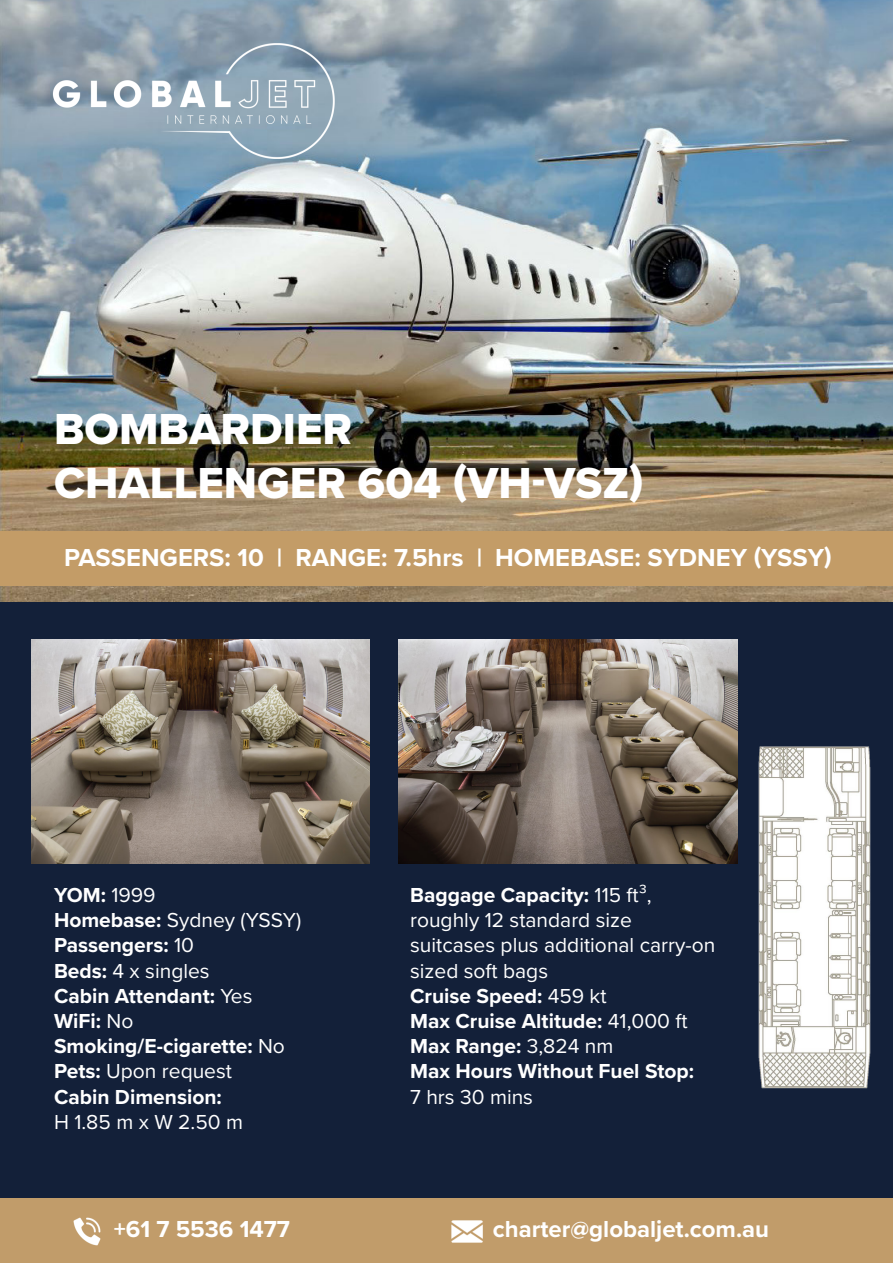
<style>
.page{position:relative;width:893px;height:1263px;background:#fff}
.page>*{position:absolute;margin:0;border:0;box-sizing:border-box;transform-origin:0 0}
.t1{font:45px "Proxima Nova Extrabld";color:#fff}
.t2{font:700 25.5px "Proxima Nova";color:#fff}
.t3{font:700 24px "Proxima Nova";color:#fff}
.t4{font:700 21px "Proxima Nova";color:#fff}
.t5{font:21px/25.2px "Proxima Nova";color:#fff}
.s1{font-weight:400}
.s2{font-weight:700}
</style>
<div class="page">
<img style="left:0;top:0;width:893px;height:602px">
<div style="left:0;top:1154px;width:893px;height:109px;background:#c19c6a"></div>
<div style="left:0;top:602px;width:893px;height:596px;background:#132039"></div>
<img style="left:32px;top:639px;width:338px;height:225px">
<img style="left:399px;top:639px;width:338px;height:225px">
<div style="left:1px;top:531px;width:892px;height:55px;background:#c39c67"></div>
<img style="left:17px;top:41px;width:354px;height:146px">
<img style="left:451px;top:1220px;width:32px;height:23px">
<img style="left:73px;top:1217px;width:28px;height:29px">
<img style="left:758px;top:746px;width:113px;height:343px">
<p class="t1" style="left:54px;top:396px;width:300px">BOMBARDIER</p>
<p class="t1" style="left:54px;top:450px;width:591px">CHALLENGER 604 (VH-VSZ)</p>
<p class="t2" style="left:64px;top:538px;width:769px">PASSENGERS: 10 | RANGE: 7.5hrs | HOMEBASE: SYDNEY (YSSY)</p>
<p class="t4" style="left:54px;top:879px;width:103px">YOM: <span class="s1">1999</span></p>
<p class="t5" style="left:54px;top:906px;width:249px"><span class="s2">Homebase:</span> Sydney (YSSY)</p>
<p class="t4" style="left:54px;top:930px;width:141px">Passengers: <span class="s1">10</span></p>
<p class="t5" style="left:54px;top:957px;width:157px"><span class="s2">Beds:</span> 4 x singles</p>
<p class="t4" style="left:54px;top:980px;width:200px">Cabin Attendant: <span class="s1">Yes</span></p>
<p class="t4" style="left:54px;top:1005px;width:81px">WiFi: <span class="s1">No</span></p>
<p class="t4" style="left:54px;top:1030px;width:232px">Smoking/E-cigarette: <span class="s1">No</span></p>
<p class="t5" style="left:54px;top:1058px;width:180px"><span class="s2">Pets:</span> Upon request</p>
<p class="t4" style="left:54px;top:1081px;width:169px">Cabin Dimension:</p>
<p class="t5" style="left:54px;top:1108px;width:191px">H 1.85 m x W 2.50 m</p>
<p class="t5" style="left:410px;top:881px;width:307px"><span class="s2">Baggage Capacity:</span> 115 ft³, roughly 12 standard size suitcases plus additional carry-on sized soft bags</p>
<p class="t4" style="left:410px;top:980px;width:198px">Cruise Speed: <span class="s1">459 kt</span></p>
<p class="t4" style="left:410px;top:1005px;width:279px">Max Cruise Altitude: <span class="s1">41,000 ft</span></p>
<p class="t4" style="left:410px;top:1030px;width:205px">Max Range: <span class="s1">3,824 nm</span></p>
<p class="t4" style="left:410px;top:1056px;width:285px">Max Hours Without Fuel Stop:</p>
<p class="t5" style="left:410px;top:1083px;width:124px">7 hrs 30 mins</p>
<p class="t3" style="left:114px;top:1211px;width:178px">+61 7 5536 1477</p>
<p class="t3" style="left:493px;top:1211px;width:278px">charter@globaljet.com.au</p>
</div>
